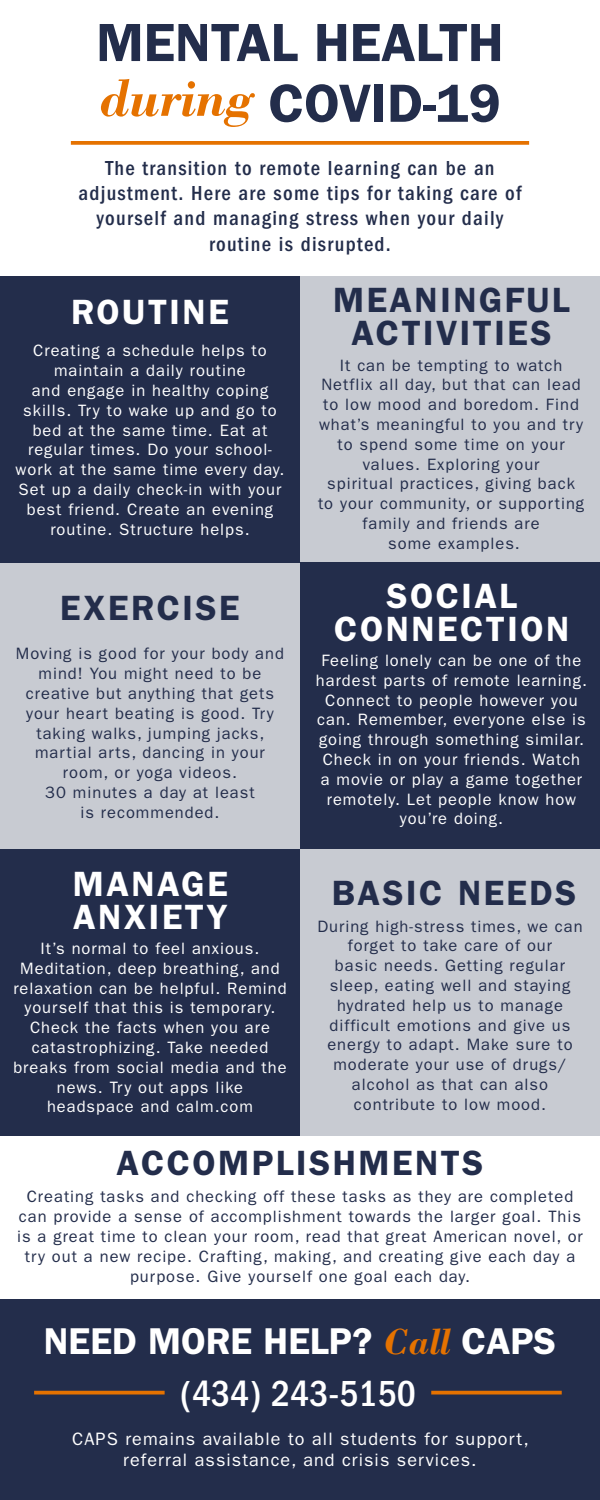
<style>
.page{position:relative;width:600px;height:1500px;background:#fff}
.page>*{position:absolute;margin:0;border:0;box-sizing:border-box;transform-origin:0 0}
.t1{font:600 54px/60.8px "ITC Franklin Gothic Std";color:#232d4b}
.t2{font:600 37.5px "ITC Franklin Gothic Std";color:#fff}
.t3{font:500 condensed 37.5px "ITC Franklin Gothic Std";color:#fff}
.t4{font:600 35.25px/33px "ITC Franklin Gothic Std";letter-spacing:.07em;color:#232d4b;text-align:center}
.t5{font:600 35.25px/33px "ITC Franklin Gothic Std";letter-spacing:.07em;color:#fff;text-align:center}
.t6{font:500 condensed 21px/25.2px "ITC Franklin Gothic Std";letter-spacing:.06em;color:#232d4b;text-align:center}
.t7{font:18px/21.6px "ITC Franklin Gothic Std";letter-spacing:.06em;color:#fff;text-align:center}
.t8{font:16.5px/19.8px "ITC Franklin Gothic Std";letter-spacing:.06em;color:#232d4b;text-align:center}
.t9{font:16.5px/19.8px "ITC Franklin Gothic Std";letter-spacing:.06em;color:#fff;text-align:center}
.s1{font-family:"Bodoni Std";font-weight:700;font-style:italic;color:#e57200}
</style>
<div class="page">
<div style="left:0;top:276px;width:300px;height:286px;background:#232d4b"></div>
<div style="left:300px;top:276px;width:300px;height:286px;background:#c8cbd2"></div>
<div style="left:0;top:1299px;width:600px;height:201px;background:#232d4b"></div>
<svg style="left:71px;top:141px;width:458px;height:4px;background:#e67a0f"></svg>
<div style="left:300px;top:562px;width:300px;height:287px;background:#232d4b"></div>
<div style="left:0;top:562px;width:300px;height:287px;background:#c8cbd2"></div>
<div style="left:0;top:849px;width:300px;height:287px;background:#232d4b"></div>
<div style="left:300px;top:849px;width:300px;height:287px;background:#c8cbd2"></div>
<svg style="left:34px;top:1391px;width:131px;height:4px"></svg>
<svg style="left:431px;top:1391px;width:131px;height:4px"></svg>
<p class="t1" style="left:96px;top:12px;width:409px">MENTAL HEALTH <span class="s1">during</span> COVID-19</p>
<p class="t6" style="left:79px;top:156px;width:444px">The transition to remote learning can be an adjustment. Here are some tips for taking care of yourself and managing stress when your daily routine is disrupted.</p>
<p class="t5" style="left:71px;top:296px;width:159px">ROUTINE</p>
<p class="t9" style="left:16px;top:341px;width:270px">Creating a schedule helps to maintain a daily routine<br>and engage in healthy coping skills. Try to wake up and go to bed at the same time. Eat at regular times. Do your school&shy;work at the same time every day.<br>Set up a daily check-in with your best friend. Create an evening routine. Structure helps.</p>
<p class="t4" style="left:60px;top:591px;width:181px">EXERCISE</p>
<p class="t8" style="left:16px;top:644px;width:270px">Moving is good for your body and mind! You might need to be creative but anything that gets your heart beating is good. Try taking walks, jumping jacks, martial arts, dancing in your room, or yoga videos.<br>30 minutes a day at least<br>is recommended.</p>
<p class="t5" style="left:73px;top:867px;width:156px;text-align:left">MANAGE<br>ANXIETY</p>
<p class="t9" style="left:13px;top:939px;width:275px">It’s normal to feel anxious.<br>Meditation, deep breathing, and relaxation can be helpful. Remind yourself that this is temporary.<br>Check the facts when you are catastrophizing. Take needed breaks from social media and the news. Try out apps like headspace and calm.com</p>
<p class="t4" style="left:333px;top:284px;width:238px">MEANINGFUL<br>ACTIVITIES</p>
<p class="t8" style="left:318px;top:355px;width:268px">It can be tempting to watch<br>Netflix all day, but that can lead to low mood and boredom. Find what’s meaningful to you and try to spend some time on your values. Exploring your<br>spiritual practices, giving back to your community, or supporting family and friends are<br>some examples.</p>
<p class="t5" style="left:334px;top:579px;width:237px">SOCIAL<br>CONNECTION</p>
<p class="t9" style="left:316px;top:651px;width:273px">Feeling lonely can be one of the hardest parts of remote learning.<br>Connect to people however you can. Remember, everyone else is going through something similar.<br>Check in on your friends. Watch<br>a movie or play a game together remotely. Let people know how you’re doing.</p>
<p class="t4" style="left:332px;top:877px;width:246px">BASIC NEEDS</p>
<p class="t8" style="left:317px;top:916px;width:267px">During high-stress times, we can forget to take care of our<br>basic needs. Getting regular sleep, eating well and staying hydrated help us to manage difficult emotions and give us energy to adapt. Make sure to moderate your use of drugs/ alcohol as that can also contribute to low mood.</p>
<p class="t4" style="left:117px;top:1146px;width:368px">ACCOMPLISHMENTS</p>
<p class="t8" style="left:17px;top:1187px;width:567px">Creating tasks and checking off these tasks as they are completed can provide a sense of accomplishment towards the larger goal. This is a great time to clean your room, read that great American novel, or try out a new recipe. Crafting, making, and creating give each day a purpose. Give yourself one goal each day.</p>
<p class="t2" style="left:44px;top:1319px;width:514px">NEED MORE HELP? <span class="s1">Call</span> CAPS</p>
<p class="t3" style="left:180px;top:1372px;width:238px">(434) 243-5150</p>
<p class="t7" style="left:72px;top:1428px;width:458px">CAPS remains available to all students for support, referral assistance, and crisis services.</p>
</div>
